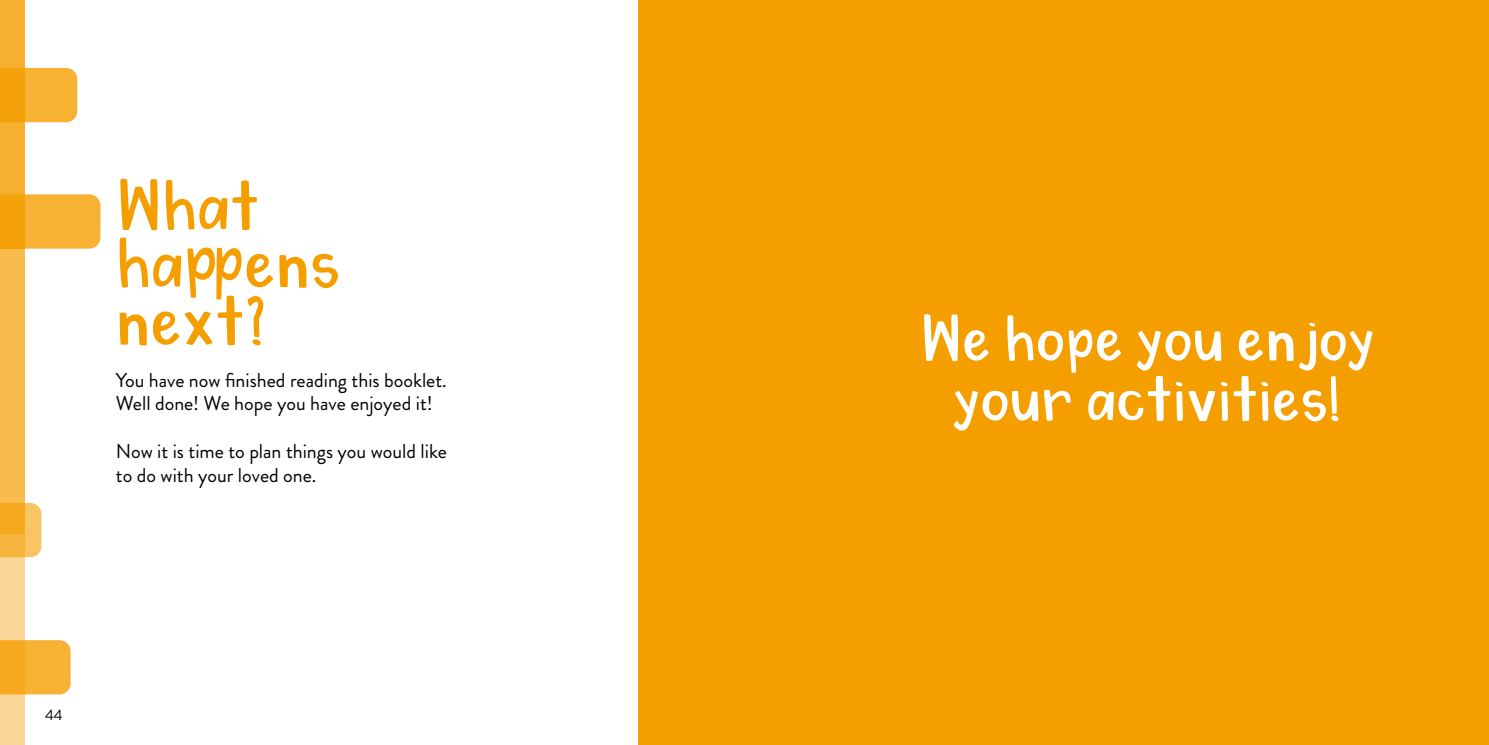
<style>
.page{position:relative;width:1489px;height:745px;background:#fff}
.page>*{position:absolute;margin:0;border:0;box-sizing:border-box;transform-origin:0 0}
.t1{font:71.25px/57.5px "My Dear Watson";color:#f59e00}
.t2{font:65px/60px "My Dear Watson";color:#fff;text-align:center}
.t3{font:20px/23.8px "Brandon Grotesque";color:#000}
.t4{font:15px "Brandon Grotesque";color:#000}
</style>
<div class="page">
<div style="left:0;top:0;width:25px;height:744px;background:#fbd89a"></div>
<div style="left:0;top:0;width:25px;height:248px;background:#f6af2e"></div>
<div style="left:0;top:243px;width:25px;height:290px;background:#f8bb4d"></div>
<svg style="left:0;top:68px;width:77px;height:54px;background:#f6ac27"></svg>
<svg style="left:0;top:194px;width:100px;height:54px;background:#f6ad2b"></svg>
<svg style="left:0;top:640px;width:71px;height:54px;background:#f6af2f"></svg>
<svg style="left:0;top:503px;width:42px;height:54px;background:#f7b848"></svg>
<div style="left:638px;top:0;width:850px;height:744px;background:#f59e00"></div>
<p class="t1" style="left:116px;top:176px;width:226px">What happens next?</p>
<p class="t3" style="left:116px;top:368px;width:332px">You have now finished reading this booklet.<br>Well done! We hope you have enjoyed it!</p>
<p class="t3" style="left:116px;top:439px;width:332px">Now it is time to plan things you would like to do with your loved one.</p>
<p class="t4" style="left:45px;top:704px;width:19px">44</p>
<p class="t2" style="left:920px;top:308px;width:456px">We hope you enjoy your activities!</p>
</div>
